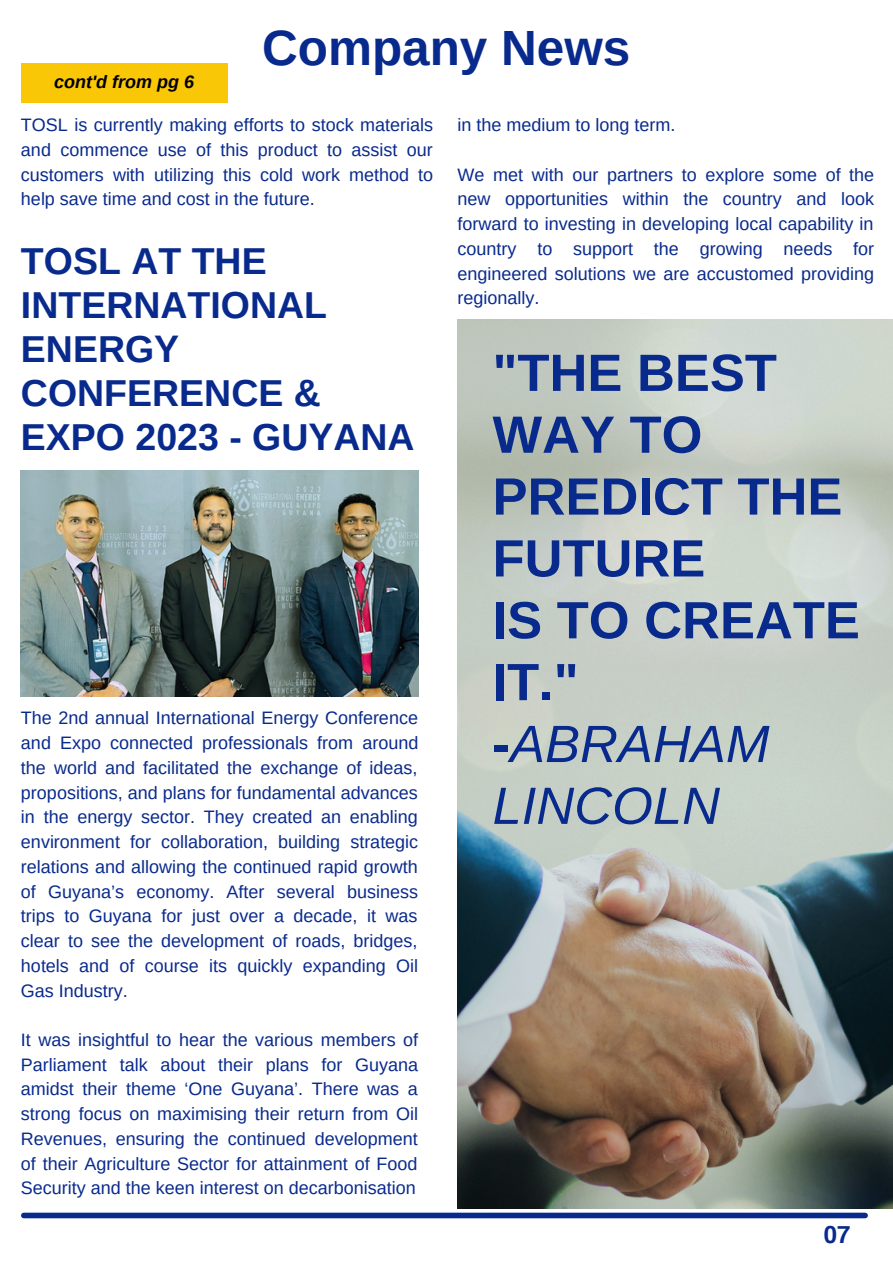
<style>
.page{position:relative;width:893px;height:1264px;background:#fff}
.page>*{position:absolute;margin:0;border:0;box-sizing:border-box;transform-origin:0 0}
.t1{font:700 52.5px/61.8px "Arimo";color:#092a8d}
.t2{font:italic 52.5px/61.8px "Arimo";color:#092a8d}
.t3{font:700 49.5px "Arimo";color:#092a8d}
.t4{font:700 37.5px/43.8px "Arimo";color:#092a8d}
.t5{font:700 24px "Helvetica";color:#092a8d}
.t6{font:18px/24.8px "Arimo";color:#092a8d;text-align:justify}
.t7{font:italic 700 18px "Arimo";color:#000}
.s1{font-weight:700;font-style:normal}
</style>
<div class="page">
<div style="left:24px;top:1212px;width:841px;height:6px;background:#092a8d"></div>
<img style="left:21px;top:470px;width:397px;height:226px">
<img style="left:457px;top:320px;width:435px;height:888px">
<div style="left:21px;top:63px;width:206px;height:40px;background:#fac706"></div>
<p class="t7" style="left:54px;top:72px;width:141px">cont'd from pg 6</p>
<p class="t3" style="left:262px;top:20px;width:370px">Company News</p>
<p class="t6" style="left:21px;top:113px;width:413px">TOSL is currently making efforts to stock materials and commence use of this product to assist our customers with utilizing this cold work method to help save time and cost in the future.</p>
<p class="t4" style="left:21px;top:239px;width:395px">TOSL AT THE<br>INTERNATIONAL<br>ENERGY<br>CONFERENCE &amp;<br>EXPO 2023 - GUYANA</p>
<p class="t6" style="left:21px;top:705px;width:399px">The 2nd annual International Energy Conference and Expo connected professionals from around the world and facilitated the exchange of ideas, propositions, and plans for fundamental advances in the energy sector. They created an enabling environment for collaboration, building strategic relations and allowing the continued rapid growth of Guyana’s economy. After several business trips to Guyana for just over a decade, it was clear to see the development of roads, bridges, hotels and of course its quickly expanding Oil Gas Industry.</p>
<p class="t6" style="left:21px;top:1027px;width:399px">It was insightful to hear the various members of Parliament talk about their plans for Guyana amidst their theme ‘One Guyana’. There was a strong focus on maximising their return from Oil Revenues, ensuring the continued development of their Agriculture Sector for attainment of Food Security and the keen interest on decarbonisation</p>
<p class="t6" style="left:457px;top:112px;width:219px">in the medium to long term.</p>
<p class="t6" style="left:457px;top:162px;width:418px">We met with our partners to explore some of the new opportunities within the country and look forward to investing in developing local capability in country to support the growing needs for engineered solutions we are accustomed providing regionally.</p>
<p class="t1" style="left:492px;top:342px;width:286px">"THE BEST<br>WAY TO</p>
<p class="t1" style="left:492px;top:465px;width:351px">PREDICT THE<br>FUTURE</p>
<p class="t1" style="left:492px;top:589px;width:369px">IS TO CREATE<br>IT."</p>
<p class="t2" style="left:492px;top:713px;width:278px"><span class="s1">-</span>ABRAHAM<br>LINCOLN</p>
<p class="t5" style="left:823px;top:1224px;width:28px">07</p>
</div>
